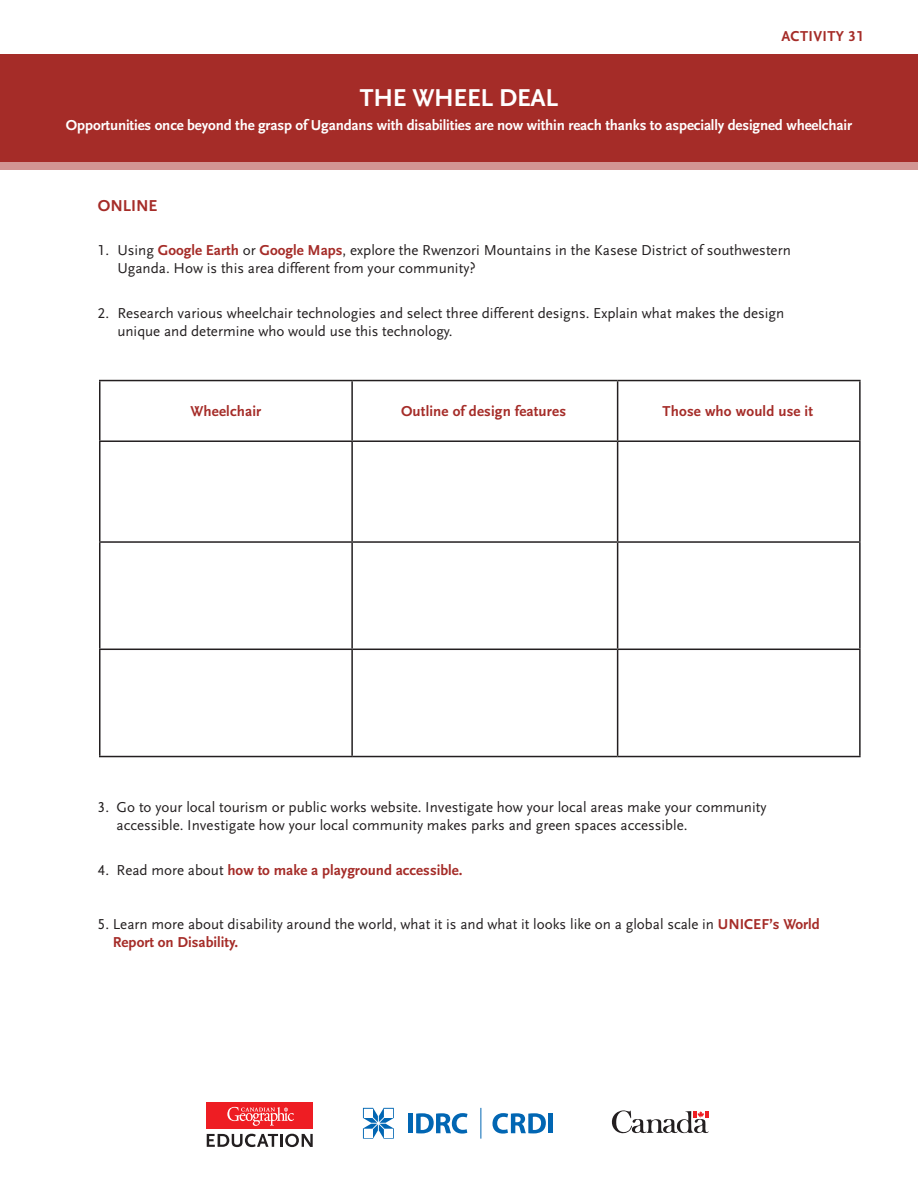
<style>
.page{position:relative;width:918px;height:1188px;background:#fff}
.page>*{position:absolute;margin:0;border:0;box-sizing:border-box;transform-origin:0 0}
.t1{font:700 25.5px "Scala Sans LF";letter-spacing:-.01em;color:#fff}
.t2{font:700 16.5px "Scala Sans LF";color:#a52c28}
.t3{font:15px/18px "Scala Sans LF";color:#231f20}
.t4{font:700 15px "Scala Sans LF";letter-spacing:-.01em;color:#fff}
.t5{font:700 15px "Scala Sans LF";letter-spacing:.01em;color:#a52c28}
.s1{font-weight:700;color:#a52c28}
.s2{font-weight:400;color:#231f20}
</style>
<div class="page">
<svg style="left:363px;top:1108px;width:31px;height:31px"></svg>
<div style="left:408px;top:1113px;width:5px;height:20px;background:#0166b3"></div>
<svg style="left:416px;top:1113px;width:52px;height:21px"></svg>
<svg style="left:492px;top:1113px;width:54px;height:21px"></svg>
<div style="left:548px;top:1113px;width:5px;height:20px;background:#0166b3"></div>
<hr style="left:480px;top:1108px;width:1px;height:31px;background:#0166b3">
<div style="left:364px;top:1109px;width:9px;height:9px;background:#fff"></div>
<div style="left:384px;top:1109px;width:9px;height:9px;background:#fff"></div>
<div style="left:364px;top:1129px;width:9px;height:9px;background:#fff"></div>
<div style="left:384px;top:1129px;width:9px;height:9px;background:#fff"></div>
<svg style="left:611px;top:1110px;width:98px;height:24px"></svg>
<div style="left:206px;top:1102px;width:107px;height:27px;background:#ee1d23"></div>
<svg style="left:227px;top:1107px;width:67px;height:19px"></svg>
<svg style="left:207px;top:1134px;width:106px;height:13px"></svg>
<div style="left:0;top:121px;width:918px;height:49px;background:#d29593"></div>
<div style="left:0;top:54px;width:918px;height:108px;background:#a52c28"></div>
<hr style="left:99px;top:380px;width:253px;height:1px;background:#231f20">
<hr style="left:99px;top:381px;width:1px;height:59px;background:#231f20">
<hr style="left:352px;top:380px;width:266px;height:1px;background:#231f20">
<hr style="left:351px;top:381px;width:2px;height:59px;background:#231f20">
<hr style="left:618px;top:380px;width:243px;height:1px;background:#231f20">
<hr style="left:617px;top:381px;width:1px;height:59px;background:#231f20">
<hr style="left:859px;top:381px;width:2px;height:59px;background:#231f20">
<hr style="left:99px;top:440px;width:253px;height:2px;background:#231f20">
<hr style="left:99px;top:442px;width:1px;height:99px;background:#231f20">
<hr style="left:352px;top:440px;width:266px;height:2px;background:#231f20">
<hr style="left:351px;top:442px;width:2px;height:99px;background:#231f20">
<hr style="left:618px;top:440px;width:243px;height:2px;background:#231f20">
<hr style="left:617px;top:442px;width:1px;height:99px;background:#231f20">
<hr style="left:859px;top:442px;width:2px;height:99px;background:#231f20">
<hr style="left:99px;top:541px;width:253px;height:2px;background:#231f20">
<hr style="left:99px;top:543px;width:1px;height:106px;background:#231f20">
<hr style="left:352px;top:541px;width:266px;height:2px;background:#231f20">
<hr style="left:351px;top:543px;width:2px;height:106px;background:#231f20">
<hr style="left:618px;top:541px;width:243px;height:2px;background:#231f20">
<hr style="left:617px;top:543px;width:1px;height:106px;background:#231f20">
<hr style="left:859px;top:543px;width:2px;height:106px;background:#231f20">
<hr style="left:99px;top:649px;width:253px;height:1px;background:#231f20">
<hr style="left:99px;top:650px;width:1px;height:106px;background:#231f20">
<hr style="left:352px;top:649px;width:266px;height:1px;background:#231f20">
<hr style="left:351px;top:650px;width:2px;height:106px;background:#231f20">
<hr style="left:618px;top:649px;width:243px;height:1px;background:#231f20">
<hr style="left:617px;top:650px;width:1px;height:106px;background:#231f20">
<hr style="left:859px;top:650px;width:2px;height:106px;background:#231f20">
<hr style="left:99px;top:756px;width:253px;height:1px;background:#231f20">
<hr style="left:352px;top:756px;width:266px;height:1px;background:#231f20">
<hr style="left:618px;top:756px;width:243px;height:1px;background:#231f20">
<p class="t5" style="left:781px;top:28px;width:84px">ACTIVITY 31</p>
<h1 class="t1" style="left:360px;top:84px;width:200px">THE WHEEL DEAL</h1>
<p class="t4" style="left:66px;top:117px;width:788px">Opportunities once beyond the grasp of Ugandans with disabilities are now within reach thanks to aspecially designed wheelchair</p>
<p class="t2" style="left:98px;top:197px;width:61px">ONLINE</p>
<p class="t3" style="left:117px;top:241px;width:675px;text-indent:-20px">1. Using <span class="s1">Google Earth</span> or <span class="s1">Google Maps</span>, explore the Rwenzori Mountains in the Kasese District of southwestern<br>Uganda. How is this area different from your community?</p>
<p class="t3" style="left:117px;top:304px;width:669px;text-indent:-20px">2. Research various wheelchair technologies and select three different designs. Explain what makes the design unique and determine who would use this technology.</p>
<p class="t5" style="left:191px;top:403px;width:72px">Wheelchair</p>
<p class="t5" style="left:401px;top:403px;width:167px">Outline of design features</p>
<p class="t5" style="left:663px;top:403px;width:152px">Those who would use it</p>
<p class="t3" style="left:117px;top:798px;width:651px;text-indent:-19px">3. Go to your local tourism or public works website. Investigate how your local areas make your community accessible. Investigate how your local community makes parks and green spaces accessible.</p>
<p class="t5" style="left:98px;top:862px;width:366px"><span class="s2">4. Read more about</span> how to make a playground accessible.</p>
<p class="t3" style="left:113px;top:915px;width:708px;text-indent:-15px">5. Learn more about disability around the world, what it is and what it looks like on a global scale in <span class="s1">UNICEF’s World<br>Report on Disability.</span></p>
</div>
